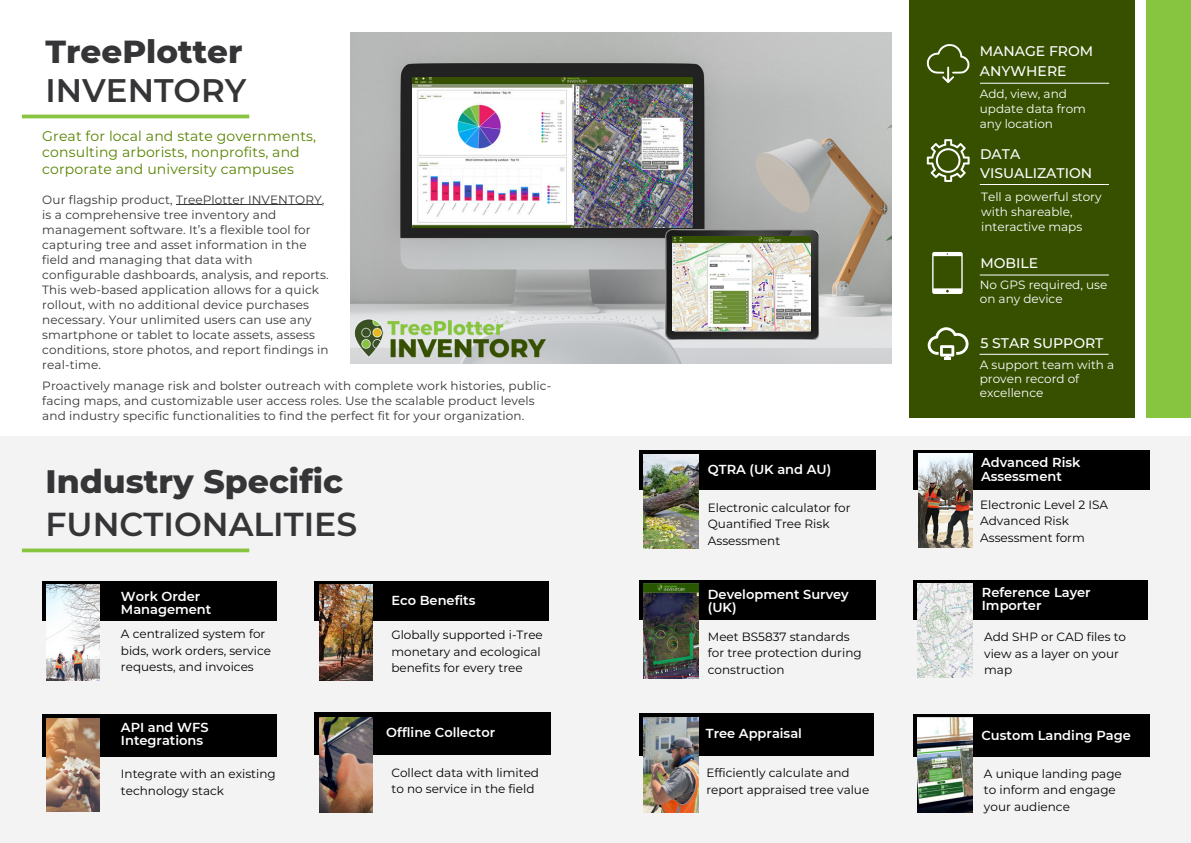
<style>
.page{position:relative;width:1191px;height:843px;background:#fff}
.page>*{position:absolute;margin:0;border:0;box-sizing:border-box;transform-origin:0 0}
.t1{font:800 33.1px "Montserrat";color:#353537}
.t2{font:600 33.1px "Montserrat";color:#353537}
.t3{font:800 32.5px "Montserrat";color:#353537}
.t4{font:600 32.5px "Montserrat";color:#353537}
.t5{font:14px/16.5px "Montserrat";letter-spacing:.01em;color:#588300}
.t6{font:500 14px/19.5px "Montserrat";color:#fff}
.t7{font:600 13px/13.5px "Montserrat";color:#fff}
.t8{font:12px/15px "Montserrat";letter-spacing:.01em;color:#353537}
.t9{font:12px/16.5px "Montserrat";color:#000}
.t10{font:12px/15px "Montserrat";color:#fff}
</style>
<div class="page">
<div style="left:0;top:436px;width:1190px;height:406px;background:#f3f3f3"></div>
<div style="left:909px;top:0;width:226px;height:417px;background:#365000"></div>
<div style="left:1146px;top:0;width:44px;height:417px;background:#87c540"></div>
<hr style="left:22px;top:115px;width:227px;height:3px;background:#87c540">
<svg style="left:22px;top:548px;width:227px;height:4px"></svg>
<hr style="left:979px;top:83px;width:129px;height:1px;background:#fff">
<svg style="left:926px;top:44px;width:43px;height:39px"></svg>
<svg style="left:932px;top:252px;width:30px;height:42px"></svg>
<hr style="left:979px;top:274px;width:129px;height:1px;background:#fff">
<hr style="left:176px;top:204px;width:146px;height:1px;background:#353537">
<svg style="left:926px;top:139px;width:43px;height:43px"></svg>
<hr style="left:979px;top:184px;width:129px;height:1px;background:#fff">
<svg style="left:927px;top:327px;width:41px;height:33px"></svg>
<hr style="left:979px;top:354px;width:129px;height:1px;background:#fff">
<img style="left:350px;top:33px;width:541px;height:330px">
<img style="left:412px;top:77px;width:280px;height:150px">
<img style="left:665px;top:230px;width:153px;height:109px">
<img style="left:672px;top:236px;width:138px;height:95px">
<div style="left:42px;top:580px;width:235px;height:40px;background:#000"></div>
<img style="left:47px;top:584px;width:53px;height:96px">
<div style="left:42px;top:714px;width:235px;height:42px;background:#000"></div>
<img style="left:47px;top:718px;width:53px;height:93px">
<div style="left:314px;top:580px;width:235px;height:40px;background:#000"></div>
<div style="left:314px;top:712px;width:236px;height:42px;background:#000"></div>
<img style="left:319px;top:717px;width:53px;height:94px">
<img style="left:319px;top:584px;width:53px;height:96px">
<div style="left:639px;top:713px;width:234px;height:42px;background:#000"></div>
<img style="left:643px;top:717px;width:55px;height:94px">
<div style="left:639px;top:580px;width:236px;height:39px;background:#000"></div>
<img style="left:643px;top:583px;width:55px;height:95px">
<div style="left:639px;top:450px;width:236px;height:40px;background:#000"></div>
<img style="left:643px;top:454px;width:55px;height:94px">
<div style="left:912px;top:450px;width:236px;height:39px;background:#000"></div>
<img style="left:918px;top:453px;width:54px;height:94px">
<div style="left:912px;top:580px;width:235px;height:39px;background:#000"></div>
<img style="left:917px;top:583px;width:55px;height:94px">
<div style="left:912px;top:714px;width:236px;height:42px;background:#000"></div>
<img style="left:917px;top:717px;width:55px;height:95px">
<img style="left:354px;top:318px;width:191px;height:45px">
<h2 class="t3" style="left:46px;top:27px;width:198px">TreePlotter</h2>
<h2 class="t4" style="left:46px;top:68px;width:202px">INVENTORY</h2>
<p class="t5" style="left:42px;top:127px;width:275px">Great for local and state governments, consulting arborists, nonprofits, and corporate and university campuses</p>
<p class="t8" style="left:42px;top:191px;width:288px">Our flagship product, TreePlotter INVENTORY, is a comprehensive tree inventory and management software. It’s a flexible tool for capturing tree and asset information in the field and managing that data with configurable dashboards, analysis, and reports.<br>This web-based application allows for a quick rollout, with no additional device purchases necessary. Your unlimited users can use any smartphone or tablet to locate assets, assess conditions, store photos, and report findings in real-time.</p>
<p class="t8" style="left:42px;top:378px;width:510px">Proactively manage risk and bolster outreach with complete work histories, public&shy;facing maps, and customizable user access roles. Use the scalable product levels and industry specific functionalities to find the perfect fit for your organization.</p>
<h1 class="t1" style="left:46px;top:457px;width:299px">Industry Specific</h1>
<h1 class="t2" style="left:46px;top:500px;width:313px">FUNCTIONALITIES</h1>
<p class="t7" style="left:121px;top:588px;width:92px">Work Order<br>Management</p>
<p class="t9" style="left:121px;top:625px;width:152px">A centralized system for bids, work orders, service requests, and invoices</p>
<p class="t7" style="left:391px;top:593px;width:85px">Eco Benefits</p>
<p class="t9" style="left:391px;top:626px;width:153px">Globally supported i-Tree monetary and ecological benefits for every tree</p>
<p class="t7" style="left:121px;top:719px;width:89px">API and WFS<br>Integrations</p>
<p class="t9" style="left:121px;top:764px;width:156px">Integrate with an existing technology stack</p>
<p class="t9" style="left:391px;top:763px;width:149px">Collect data with limited to no service in the field</p>
<p class="t7" style="left:386px;top:725px;width:110px">Offline Collector</p>
<p class="t6" style="left:979px;top:41px;width:115px">MANAGE FROM<br>ANYWHERE</p>
<p class="t10" style="left:979px;top:86px;width:108px">Add, view, and update data from any location</p>
<p class="t6" style="left:979px;top:143px;width:114px">DATA<br>VISUALIZATION</p>
<p class="t10" style="left:981px;top:188px;width:122px">Tell a powerful story with shareable, interactive maps</p>
<p class="t6" style="left:980px;top:253px;width:59px">MOBILE</p>
<p class="t10" style="left:979px;top:277px;width:129px;line-height:14.2px">No GPS required, use on any device</p>
<p class="t6" style="left:980px;top:333px;width:124px">5 STAR SUPPORT</p>
<p class="t10" style="left:979px;top:357px;width:136px;line-height:14.2px">A support team with a proven record of excellence</p>
<p class="t7" style="left:707px;top:462px;width:125px">QTRA (UK and AU)</p>
<p class="t7" style="left:980px;top:455px;width:101px">Advanced Risk<br>Assessment</p>
<p class="t9" style="left:707px;top:498px;width:144px">Electronic calculator for<br>Quantified Tree Risk<br>Assessment</p>
<p class="t9" style="left:980px;top:495px;width:129px">Electronic Level 2 ISA<br>Advanced Risk<br>Assessment form</p>
<p class="t7" style="left:707px;top:586px;width:142px">Development Survey (UK)</p>
<p class="t9" style="left:707px;top:627px;width:155px">Meet BS5837 standards for tree protection during construction</p>
<p class="t7" style="left:981px;top:584px;width:110px">Reference Layer<br>Importer</p>
<p class="t9" style="left:984px;top:628px;width:143px">Add SHP or CAD files to view as a layer on your map</p>
<p class="t7" style="left:705px;top:725px;width:98px">Tree Appraisal</p>
<p class="t7" style="left:717px;top:726px;width:110px">Offline Collector</p>
<p class="t7" style="left:981px;top:728px;width:151px">Custom Landing Page</p>
<p class="t9" style="left:706px;top:764px;width:164px">Efficiently calculate and report appraised tree value</p>
<p class="t9" style="left:983px;top:764px;width:139px">A unique landing page to inform and engage your audience</p>
</div>
